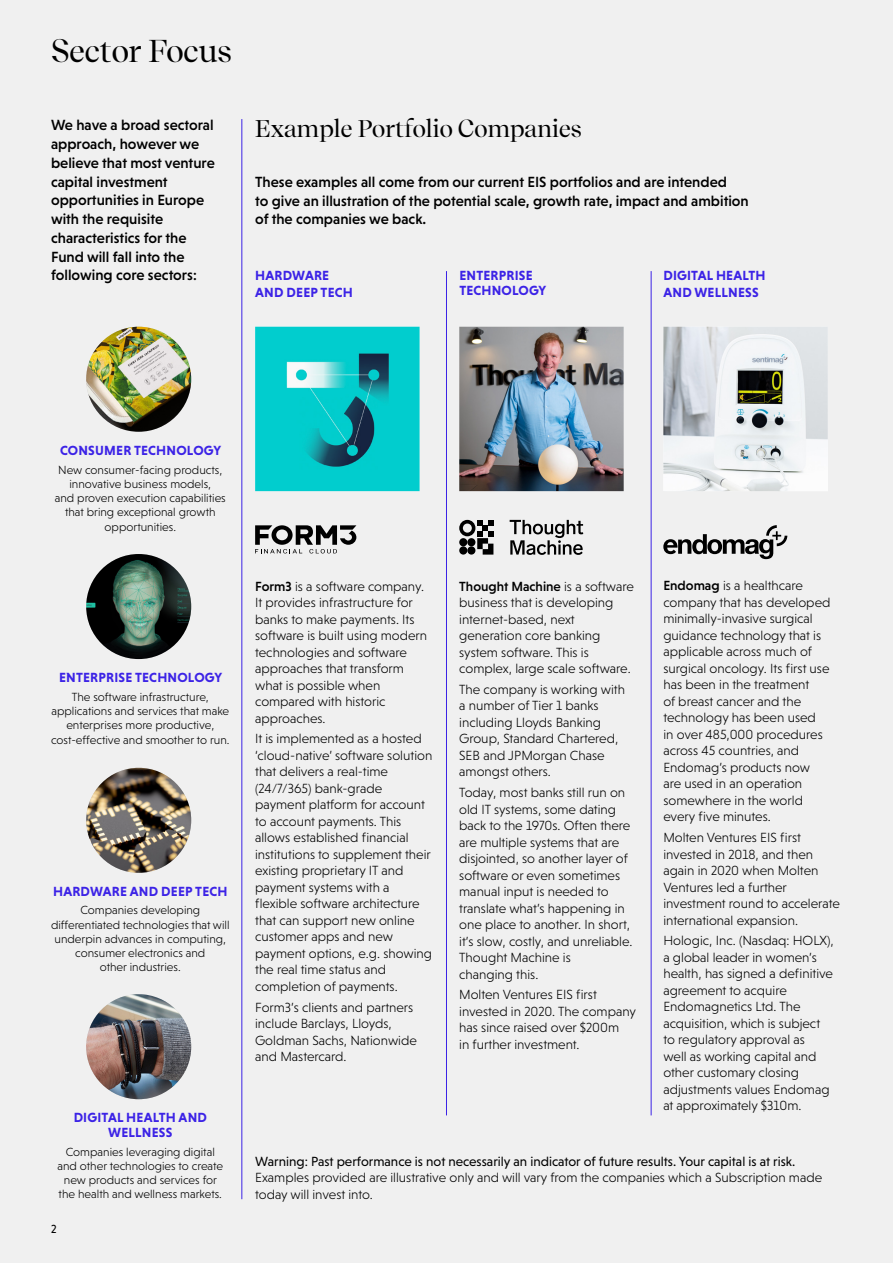
<style>
.page{position:relative;width:893px;height:1263px;background:#f0f0f0}
.page>*{position:absolute;margin:0;border:0;box-sizing:border-box;transform-origin:0 0}
.t1{font:31.5px "Recife Display";color:#000}
.t2{font:24px "Recife Display";color:#000}
.t3{font:500 15px/18.8px "Niveau Grotesk";color:#000}
.t4{font:300 13.5px/16.5px "Niveau Grotesk";color:#000}
.t5{font:700 13.5px/16.5px "Niveau Grotesk";letter-spacing:.015em;color:#3c23e6}
.t6{font:13.5px "Niveau Grotesk";color:#000}
.t7{font:300 12px/14.2px "Niveau Grotesk";color:#000;text-align:center}
.t8{font:12px "Niveau Grotesk";color:#000}
.s1{font-weight:500}
</style>
<div class="page">
<hr style="left:241px;top:119px;width:1px;height:1080px;background:#3c23e6">
<hr style="left:446px;top:271px;width:1px;height:844px;background:#3c23e6">
<hr style="left:651px;top:271px;width:1px;height:844px;background:#3c23e6">
<svg style="left:510px;top:520px;width:73px;height:35px"></svg>
<svg style="left:459px;top:520px;width:34px;height:35px"></svg>
<svg style="left:663px;top:525px;width:124px;height:34px"></svg>
<img style="left:459px;top:327px;width:165px;height:164px">
<img style="left:663px;top:327px;width:165px;height:164px">
<img style="left:255px;top:327px;width:165px;height:164px">
<svg style="left:255px;top:525px;width:101px;height:28px"></svg>
<img style="left:86px;top:327px;width:105px;height:105px;border-radius:53px">
<img style="left:86px;top:554px;width:105px;height:105px;border-radius:53px">
<img style="left:86px;top:768px;width:105px;height:105px;border-radius:53px">
<img style="left:86px;top:994px;width:105px;height:105px;border-radius:53px">
<h1 class="t1" style="left:51px;top:28px;width:182px">Sector Focus</h1>
<p class="t3" style="left:51px;top:116px;width:165px">We have a broad sectoral approach, however we believe that most venture capital investment opportunities in Europe with the requisite characteristics for the<br>Fund will fall into the following core sectors:</p>
<h2 class="t2" style="left:255px;top:111px;width:328px">Example Portfolio Companies</h2>
<p class="t3" style="left:255px;top:172px;width:495px">These examples all come from our current EIS portfolios and are intended<br>to give an illustration of the potential scale, growth rate, impact and ambition of the companies we back.</p>
<p class="t5" style="left:255px;top:267px;width:99px">HARDWARE<br>AND DEEP TECH</p>
<p class="t5" style="left:459px;top:268px;width:88px;line-height:15px">ENTERPRISE<br>TECHNOLOGY</p>
<p class="t5" style="left:663px;top:267px;width:104px">DIGITAL HEALTH<br>AND WELLNESS</p>
<p class="t5" style="left:60px;top:442px;width:162px">CONSUMER TECHNOLOGY</p>
<p class="t7" style="left:55px;top:462px;width:173px">New consumer-facing products, innovative business models,<br>and proven execution capabilities that bring exceptional growth opportunities.</p>
<p class="t5" style="left:59px;top:669px;width:165px">ENTERPRISE TECHNOLOGY</p>
<p class="t7" style="left:51px;top:690px;width:180px">The software infrastructure, applications and services that make enterprises more productive, cost-effective and smoother to run.</p>
<p class="t5" style="left:53px;top:883px;width:176px">HARDWARE AND DEEP TECH</p>
<p class="t7" style="left:51px;top:903px;width:180px">Companies developing differentiated technologies that will underpin advances in computing, consumer electronics and<br>other industries.</p>
<p class="t5" style="left:74px;top:1110px;width:135px;line-height:15px;text-align:center">DIGITAL HEALTH AND<br>WELLNESS</p>
<p class="t7" style="left:57px;top:1144px;width:167px">Companies leveraging digital and other technologies to create new products and services for the health and wellness markets.</p>
<p class="t8" style="left:51px;top:1222px;width:7px">2</p>
<p class="t4" style="left:255px;top:578px;width:174px"><span class="s1">Form3</span> is a software company.<br>It provides infrastructure for banks to make payments. Its software is built using modern technologies and software approaches that transform what is possible when compared with historic approaches.</p>
<p class="t4" style="left:255px;top:730px;width:179px">It is implemented as a hosted ‘cloud-native’ software solution that delivers a real-time (24/7/365) bank-grade payment platform for account to account payments. This allows established financial institutions to supplement their existing proprietary IT and payment systems with a flexible software architecture that can support new online customer apps and new payment options, e.g. showing the real time status and completion of payments.</p>
<p class="t4" style="left:255px;top:999px;width:163px">Form3’s clients and partners include Barclays, Lloyds,<br>Goldman Sachs, Nationwide and Mastercard.</p>
<p class="t4" style="left:459px;top:578px;width:176px"><span class="s1">Thought Machine</span> is a software business that is developing internet-based, next generation core banking system software. This is complex, large scale software.</p>
<p class="t4" style="left:459px;top:681px;width:167px">The company is working with a number of Tier 1 banks including Lloyds Banking<br>Group, Standard Chartered,<br>SEB and JPMorgan Chase amongst others.</p>
<p class="t4" style="left:459px;top:784px;width:175px">Today, most banks still run on old IT systems, some dating back to the 1970s. Often there are multiple systems that are disjointed, so another layer of software or even sometimes manual input is needed to translate what’s happening in one place to another. In short, it’s slow, costly, and unreliable.<br>Thought Machine is<br>changing this.</p>
<p class="t4" style="left:459px;top:986px;width:178px">Molten Ventures EIS first invested in 2020. The company has since raised over $200m<br>in further investment.</p>
<p class="t4" style="left:663px;top:577px;width:169px"><span class="s1">Endomag</span> is a healthcare company that has developed minimally-invasive surgical guidance technology that is applicable across much of surgical oncology. Its first use has been in the treatment<br>of breast cancer and the technology has been used<br>in over 485,000 procedures across 45 countries, and<br>Endomag’s products now are used in an operation somewhere in the world every five minutes.</p>
<p class="t4" style="left:663px;top:829px;width:178px">Molten Ventures EIS first invested in 2018, and then again in 2020 when Molten<br>Ventures led a further investment round to accelerate international expansion.</p>
<p class="t4" style="left:663px;top:932px;width:172px">Hologic, Inc. (Nasdaq: HOLX), a global leader in women’s health, has signed a definitive agreement to acquire<br>Endomagnetics Ltd. The acquisition, which is subject to regulatory approval as<br>well as working capital and other customary closing adjustments values Endomag at approximately $310m.</p>
<p class="t6" style="left:255px;top:1154px;width:542px">Warning: Past performance is not necessarily an indicator of future results. Your capital is at risk.</p>
<p class="t4" style="left:255px;top:1169px;width:568px">Examples provided are illustrative only and will vary from the companies which a Subscription made today will invest into.</p>
</div>
